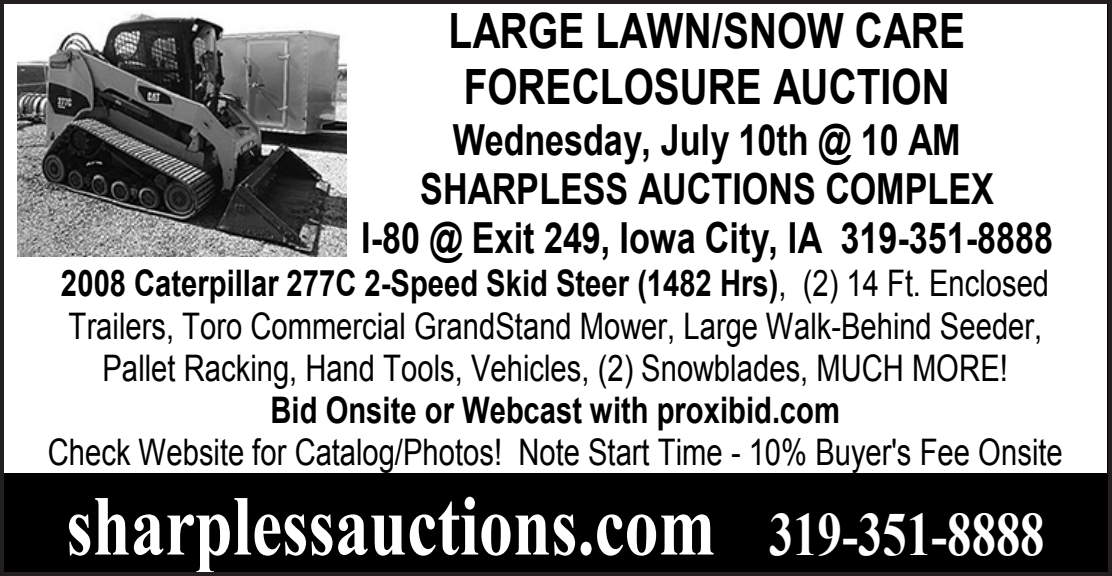
<style>
.page{position:relative;width:1112px;height:576px;background:#fff}
.page>*{position:absolute;margin:0;border:0;box-sizing:border-box;transform-origin:0 0}
.t1{font:700 85.2px "Times New Roman";color:#fff;scale:.8 1}
.t2{font:700 48.8px/56px "Arial";color:#000;text-align:center;scale:.8 1}
.t3{font:700 42.8px/49.2px "Arial";color:#000;text-align:center;scale:.8 1}
.t4{font:36.8px/42px "Arial";color:#000;text-align:center;scale:.8 1}
.t5{font:700 36.8px "Arial";color:#000;scale:.8 1}
.s1{font-weight:700}
.s2{font-size:61.2px}
</style>
<div class="page">
<div style="left:4px;top:475px;width:12px;height:98px;background:#000"></div>
<div style="left:1095px;top:475px;width:12px;height:98px;background:#000"></div>
<div style="left:16px;top:475px;width:1079px;height:98px;background:#000"></div>
<hr style="left:4px;top:473px;width:1103px;height:2px;background:#000">
<div style="left:0;top:0;width:1112px;height:576px;border:4px solid #231f20"></div>
<img style="left:17px;top:13px;width:329px;height:244px">
<h2 class="t2" style="left:448px;top:5px;width:647px">LARGE LAWN/SNOW CARE<br>FORECLOSURE AUCTION</h2>
<p class="t3" style="left:361px;top:117px;width:866px">Wednesday, July 10th @ 10 AM<br>SHARPLESS AUCTIONS COMPLEX<br>I-80 @ Exit 249, Iowa City, IA 319-351-8888</p>
<p class="t4" style="left:61px;top:263px;width:1236px"><span class="s1">2008 Caterpillar 277C 2-Speed Skid Steer (1482 Hrs)</span>, (2) 14 Ft. Enclosed<br>Trailers, Toro Commercial GrandStand Mower, Large Walk-Behind Seeder,<br>Pallet Racking, Hand Tools, Vehicles, (2) Snowblades, MUCH MORE!</p>
<p class="t5" style="left:270px;top:385px;width:713px">Bid Onsite or Webcast with proxibid.com</p>
<p class="t4" style="left:48px;top:431px;width:1269px">Check Website for Catalog/Photos! Note Start Time - 10% Buyer's Fee Onsite</p>
<h1 class="t1" style="left:66px;top:467px;width:1224px">sharplessauctions.com <span class="s2">319-351-8888</span></h1>
</div>
